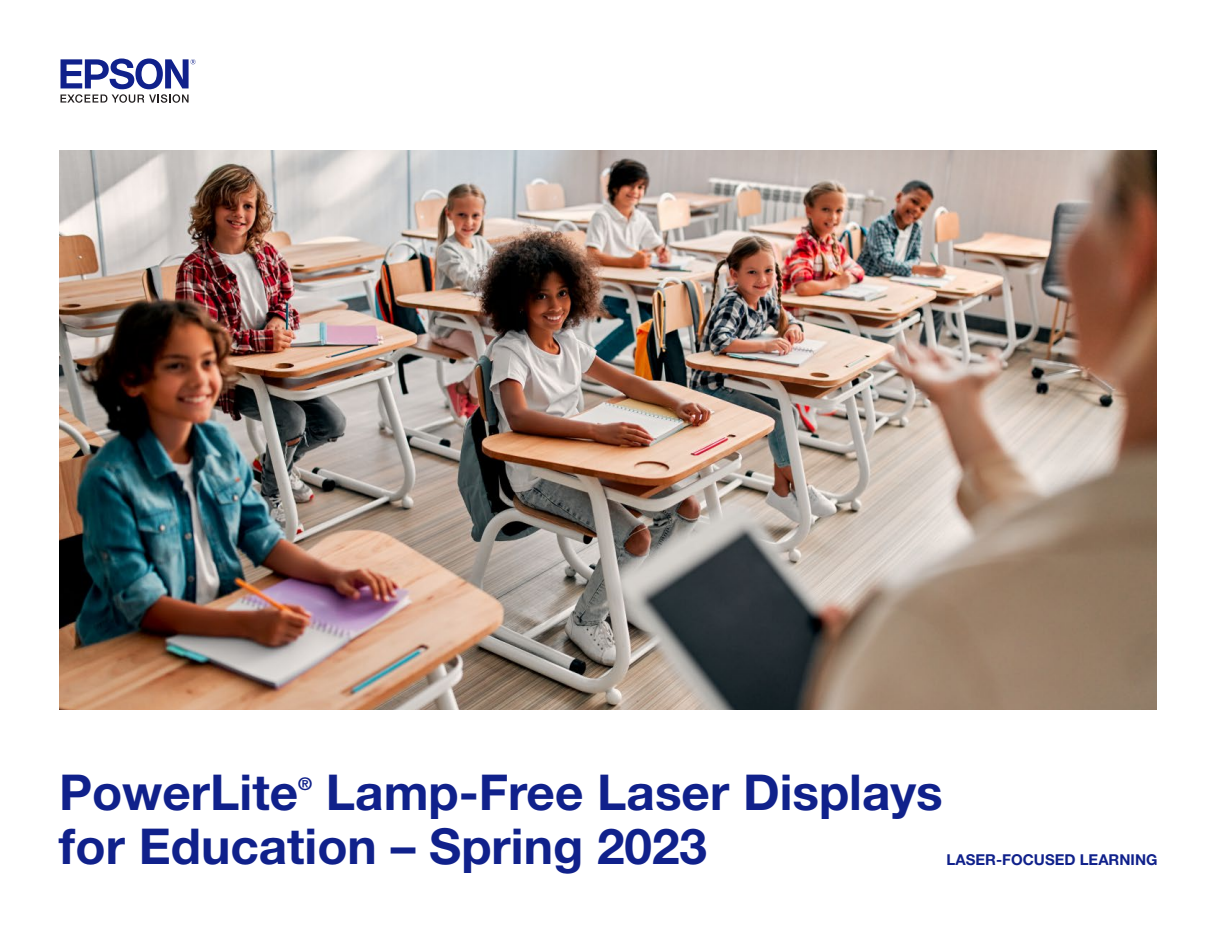
<style>
.page{position:relative;width:1215px;height:945px;background:#fff}
.page>*{position:absolute;margin:0;border:0;box-sizing:border-box;transform-origin:0 0}
.t1{font:700 49.5px/54px "Helvetica Neue LT Std";color:#10218b}
.t2{font:700 17.55px "Helvetica Neue LT Std";color:#10218b}
.t3{font:700 15px "Helvetica Neue LT Std";color:#10218b}
</style>
<div class="page">
<svg style="left:61px;top:59px;width:135px;height:44px"></svg>
<img style="left:59px;top:150px;width:1098px;height:560px">
<p class="t1" style="left:59px;top:765px;width:885px;text-indent:267px">Lamp-Free Laser Displays for Education – Spring 2023</p>
<p class="t1" style="left:59px;top:765px;width:241px">PowerLite</p>
<p class="t2" style="left:298px;top:773px;width:15px">®</p>
<p class="t3" style="left:947px;top:850px;width:212px">LASER-FOCUSED LEARNING</p>
</div>
